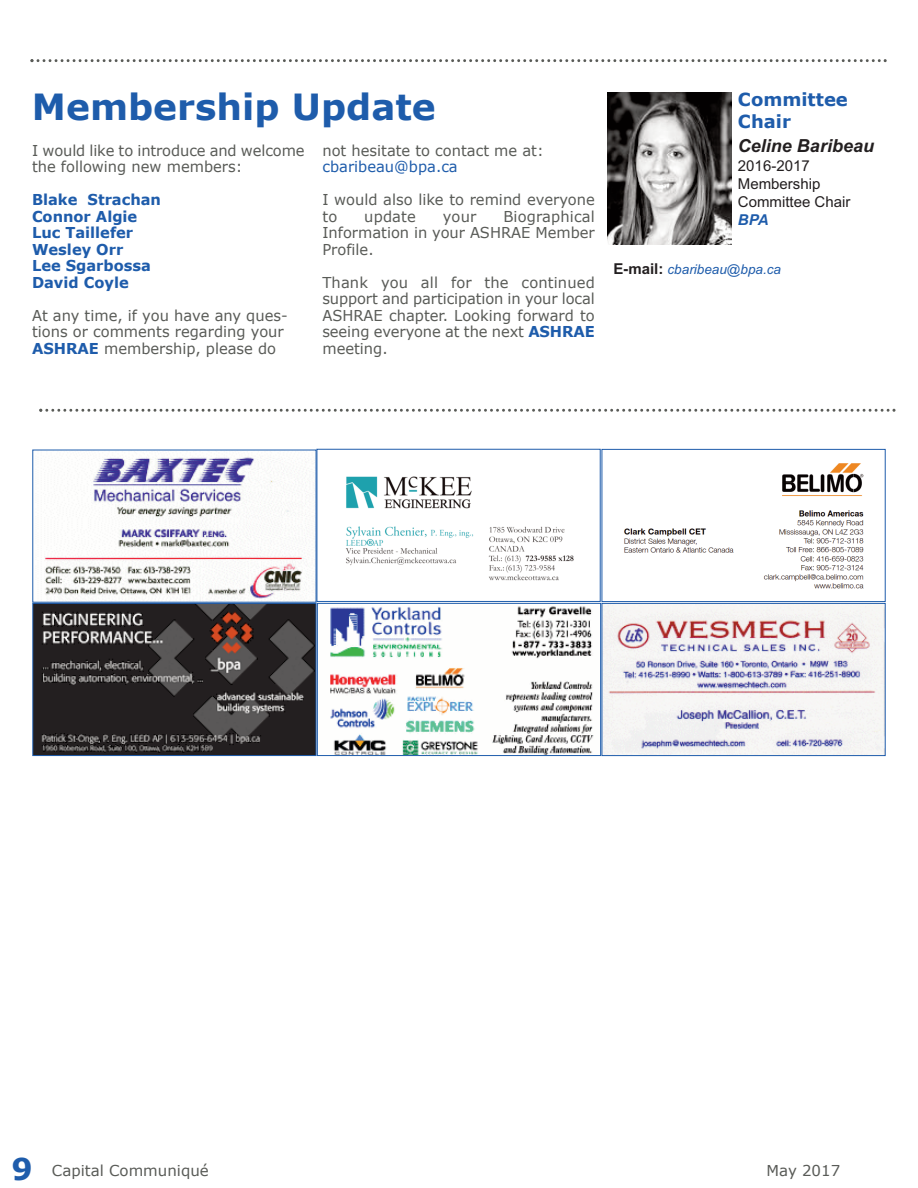
<style>
.page{position:relative;width:918px;height:1188px;background:#fff}
.page>*{position:absolute;margin:0;border:0;box-sizing:border-box;transform-origin:0 0}
.t1{font:700 36px "Verdana";color:#1e5cab}
.t2{font:700 18px/21.6px "Verdana";color:#1e5cab}
.t3{font:italic 700 18px "Arial";color:#231f20}
.t4{font:15px/16.5px "Verdana";color:#595b57}
.t5{font:700 15px/16.5px "Verdana";color:#1e5cab}
.t6{font:15px/18px "Arial";color:#231f20}
.t7{font:15px "Verdana";color:#1e5cab}
.t8{font:italic 700 15px "Arial";color:#1e5cab}
.t9{font:italic 13.5px "Arial";color:#1e5cab}
.s1{font-weight:700;font-style:normal;font-size:15px;color:#231f20}
.s2{font-weight:700;color:#1e5cab}
.s3{font-weight:700;font-size:30px;color:#1e5cab}
</style>
<div class="page">
<img style="left:607px;top:92px;width:125px;height:153px">
<img style="left:604px;top:605px;width:280px;height:149px">
<div style="left:602px;top:603px;width:284px;height:153px;border:1px solid #1e5cab"></div>
<img style="left:34px;top:605px;width:280px;height:149px">
<div style="left:32px;top:603px;width:284px;height:153px;border:1px solid #1e5cab"></div>
<img style="left:330px;top:606px;width:264px;height:148px">
<div style="left:317px;top:603px;width:284px;height:153px;border:1px solid #1e5cab"></div>
<svg style="left:30px;top:59px;width:857px;height:3px"></svg>
<svg style="left:39px;top:409px;width:857px;height:3px"></svg>
<img style="left:346px;top:476px;width:228px;height:105px">
<div style="left:317px;top:449px;width:284px;height:153px;border:1px solid #1e5cab"></div>
<img style="left:44px;top:456px;width:265px;height:145px">
<div style="left:32px;top:450px;width:284px;height:153px;border:1px solid #1e5cab"></div>
<img style="left:624px;top:463px;width:240px;height:126px">
<div style="left:602px;top:449px;width:284px;height:153px;border:1px solid #1e5cab"></div>
<h1 class="t1" style="left:32px;top:83px;width:405px">Membership Update</h1>
<p class="t2" style="left:738px;top:88px;width:111px">Committee<br>Chair</p>
<p class="t3" style="left:738px;top:135px;width:138px">Celine Baribeau</p>
<p class="t6" style="left:738px;top:157px;width:114px">2016-2017<br>Membership<br>Committee Chair</p>
<p class="t8" style="left:738px;top:211px;width:32px">BPA</p>
<p class="t9" style="left:613px;top:262px;width:169px"><span class="s1">E-mail:</span> cbaribeau@bpa.ca</p>
<p class="t4" style="left:32px;top:142px;width:274px">I would like to introduce and welcome the following new members:</p>
<p class="t5" style="left:32px;top:191px;width:131px">Blake Strachan<br>Connor Algie<br>Luc Taillefer<br>Wesley Orr<br>Lee Sgarbossa<br>David Coyle</p>
<p class="t4" style="left:32px;top:307px;width:257px">At any time, if you have any ques&shy;tions or comments regarding your<br><span class="s2">ASHRAE</span> membership, please do</p>
<p class="t4" style="left:322px;top:142px;width:223px">not hesitate to contact me at:</p>
<p class="t7" style="left:322px;top:157px;width:137px">cbaribeau@bpa.ca</p>
<p class="t4" style="left:322px;top:191px;width:274px">I would also like to remind everyone to</p>
<p class="t4" style="left:322px;top:208px;width:274px;text-align:justify;text-indent:181px">Biographical Information in your ASHRAE Member Profile.</p>
<p class="t4" style="left:322px;top:274px;width:274px;text-align:justify">Thank you all for the continued support and participation in your local ASHRAE chapter. Looking forward to seeing everyone at the next <span class="s2">ASHRAE </span>meeting.</p>
<p class="t4" style="left:364px;top:208px;width:53px">update</p>
<p class="t4" style="left:443px;top:208px;width:35px">your</p>
<p class="t4" style="left:12px;top:1162px;width:199px"><span class="s3">9</span> Capital Communiqué</p>
<p class="t4" style="left:766px;top:1162px;width:75px">May 2017</p>
</div>
